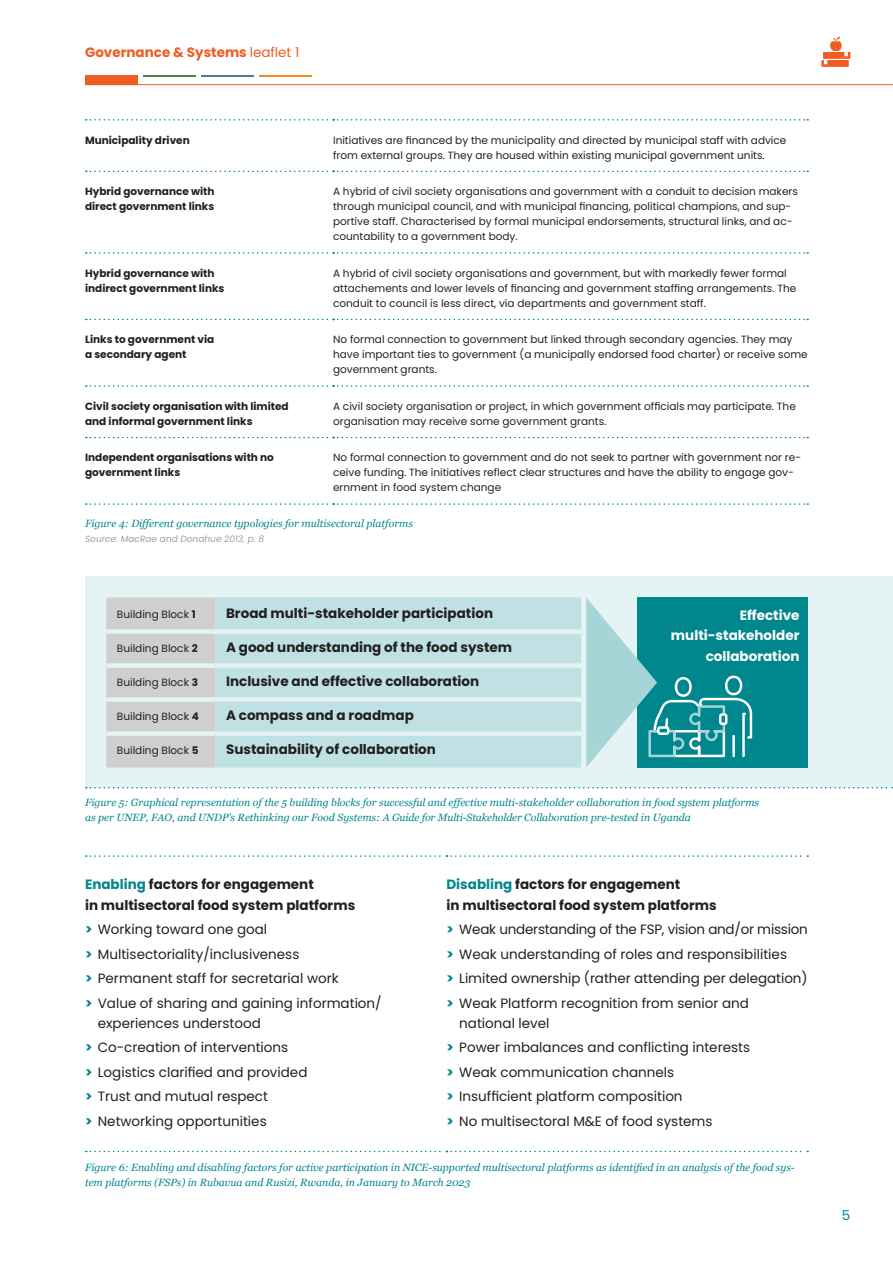
<style>
.page{position:relative;width:893px;height:1263px;background:#fff}
.page>*{position:absolute;margin:0;border:0;box-sizing:border-box;transform-origin:0 0}
.t1{font:13.5px/24.5px "Poppins";color:#231f20}
.t2{font:700 13.5px/20.2px "Poppins";color:#231f20}
.t3{font:700 13.5px/20.2px "Poppins";color:#fff;text-align:right}
.t4{font:700 13.5px "Poppins";color:#f05c21}
.t5{font:13.5px "Poppins";color:#00878e}
.t6{font:10.5px/15px "Poppins";color:#231f20}
.t7{font:italic 10.5px/15px "Georgia";color:#00878e}
.t8{font:700 10.5px/15px "Poppins";color:#231f20}
.t9{font:italic 9px "Poppins";color:#9f9f9f}
.s1{font-weight:400}
.s2{font-weight:700}
.s3{color:#00878e}
.s4{font-weight:700;color:#00878e}
</style>
<div class="page">
<svg style="left:86px;top:855px;width:722px;height:2px"></svg>
<svg style="left:86px;top:1151px;width:722px;height:1px"></svg>
<div style="left:85px;top:576px;width:808px;height:212px;background:#e6f3f4"></div>
<div style="left:106px;top:597px;width:109px;height:171px;background:#cfcfcf"></div>
<div style="left:215px;top:597px;width:366px;height:171px;background:#bfe1e3"></div>
<div style="left:106px;top:629px;width:109px;height:5px;background:#e6f3f4"></div>
<div style="left:215px;top:629px;width:366px;height:5px;background:#e6f3f4"></div>
<div style="left:106px;top:663px;width:109px;height:5px;background:#e6f3f4"></div>
<div style="left:215px;top:663px;width:366px;height:5px;background:#e6f3f4"></div>
<div style="left:106px;top:697px;width:109px;height:5px;background:#e6f3f4"></div>
<div style="left:215px;top:697px;width:366px;height:5px;background:#e6f3f4"></div>
<div style="left:106px;top:731px;width:109px;height:5px;background:#e6f3f4"></div>
<div style="left:215px;top:731px;width:366px;height:5px;background:#e6f3f4"></div>
<div style="left:638px;top:597px;width:170px;height:170px;background:#00878e"></div>
<svg style="left:586px;top:597px;width:166px;height:170px"></svg>
<svg style="left:86px;top:787px;width:807px;height:1px"></svg>
<svg style="left:86px;top:119px;width:722px;height:2px"></svg>
<svg style="left:86px;top:171px;width:722px;height:1px"></svg>
<svg style="left:86px;top:252px;width:722px;height:2px"></svg>
<svg style="left:86px;top:319px;width:722px;height:1px"></svg>
<svg style="left:86px;top:385px;width:722px;height:2px"></svg>
<svg style="left:86px;top:437px;width:722px;height:1px"></svg>
<svg style="left:86px;top:503px;width:722px;height:2px"></svg>
<hr style="left:85px;top:84px;width:808px;height:1px;background:#f05c21">
<div style="left:85px;top:75px;width:53px;height:10px;background:#f05c21"></div>
<hr style="left:143px;top:75px;width:53px;height:2px;background:#4a874f">
<hr style="left:201px;top:75px;width:53px;height:2px;background:#577596">
<hr style="left:259px;top:75px;width:53px;height:2px;background:#f58a1f">
<svg style="left:821px;top:37px;width:29px;height:30px"></svg>
<p class="t4" style="left:85px;top:44px;width:216px">Governance &amp; Systems <span class="s1">leaflet 1</span></p>
<p class="t8" style="left:85px;top:132px;width:106px">Municipality driven</p>
<p class="t6" style="left:333px;top:132px;width:455px">Initiatives are financed by the municipality and directed by municipal staff with advice from external groups. They are housed within existing municipal government units.</p>
<p class="t8" style="left:85px;top:184px;width:131px">Hybrid governance with direct government links</p>
<p class="t6" style="left:333px;top:184px;width:466px">A hybrid of civil society organisations and government with a conduit to decision makers through municipal council, and with municipal financing, political champions, and sup&shy;portive staff. Characterised by formal municipal endorsements, structural links, and ac&shy;countability to a government body.</p>
<p class="t8" style="left:85px;top:266px;width:141px">Hybrid governance with indirect government links</p>
<p class="t6" style="left:333px;top:266px;width:465px">A hybrid of civil society organisations and government, but with markedly fewer formal attachements and lower levels of financing and government staffing arrangements. The conduit to council is less direct, via departments and government staff.</p>
<p class="t8" style="left:85px;top:332px;width:131px">Links to government via a secondary agent</p>
<p class="t6" style="left:333px;top:332px;width:476px">No formal connection to government but linked through secondary agencies. They may have important ties to government (a municipally endorsed food charter) or receive some government grants.</p>
<p class="t8" style="left:85px;top:399px;width:205px">Civil society organisation with limited and informal government links</p>
<p class="t6" style="left:333px;top:399px;width:464px">A civil society organisation or project, in which government officials may participate. The organisation may receive some government grants.</p>
<p class="t8" style="left:85px;top:450px;width:190px">Independent organisations with no government links</p>
<p class="t6" style="left:333px;top:450px;width:470px">No formal connection to government and do not seek to partner with government nor re&shy;ceive funding. The initiatives reflect clear structures and have the ability to engage gov&shy;ernment in food system change</p>
<p class="t7" style="left:85px;top:515px;width:329px">Figure 4: Different governance typologies for multisectoral platforms</p>
<p class="t9" style="left:85px;top:534px;width:181px">Source: MacRae and Donahue 2013, p. 8</p>
<p class="t6" style="left:117px;top:607px;width:80px">Building Block <span class="s2">1</span></p>
<p class="t2" style="left:226px;top:603px;width:269px">Broad multi-stakeholder participation</p>
<p class="t6" style="left:117px;top:641px;width:82px">Building Block <span class="s2">2</span></p>
<p class="t2" style="left:226px;top:637px;width:288px">A good understanding of the food system</p>
<p class="t6" style="left:117px;top:675px;width:83px">Building Block <span class="s2">3</span></p>
<p class="t2" style="left:226px;top:671px;width:255px">Inclusive and effective collaboration</p>
<p class="t6" style="left:117px;top:709px;width:84px">Building Block <span class="s2">4</span></p>
<p class="t2" style="left:226px;top:705px;width:189px">A compass and a roadmap</p>
<p class="t6" style="left:117px;top:743px;width:83px">Building Block <span class="s2">5</span></p>
<p class="t2" style="left:226px;top:739px;width:211px">Sustainability of collaboration</p>
<p class="t3" style="left:671px;top:605px;width:130px">Effective multi-stakeholder collaboration</p>
<p class="t7" style="left:85px;top:795px;width:675px">Figure 5: Graphical representation of the 5 building blocks for successful and effective multi-stakeholder collaboration in food system platforms as per UNEP, FAO, and UNDP’s Rethinking our Food Systems: A Guide for Multi-Stakeholder Collaboration pre-tested in Uganda</p>
<p class="t2" style="left:85px;top:875px;width:272px"><span class="s3">Enabling</span> factors for engagement<br>in multisectoral food system platforms</p>
<p class="t1" style="left:85px;top:917px;width:298px"><span class="s4">&gt;</span> Working toward one goal<br><span class="s4">&gt;</span> Multisectoriality/inclusiveness<br><span class="s4">&gt;</span> Permanent staff for secretarial work<br><span class="s4">&gt;</span> Value of sharing and gaining information/</p>
<p class="t1" style="left:85px;top:1011px;width:224px;text-indent:13px">experiences understood<br><span class="s4">&gt;</span> Co-creation of interventions<br><span class="s4">&gt;</span> Logistics clarified and provided <span class="s4">&gt;</span> Trust and mutual respect<br><span class="s4">&gt;</span> Networking opportunities</p>
<p class="t2" style="left:446px;top:875px;width:272px"><span class="s3">Disabling</span> factors for engagement<br>in multisectoral food system platforms</p>
<p class="t1" style="left:446px;top:917px;width:363px"><span class="s4">&gt;</span> Weak understanding of the FSP, vision and/or mission <span class="s4">&gt;</span> Weak understanding of roles and responsibilities<br><span class="s4">&gt;</span> Limited ownership (rather attending per delegation) <span class="s4">&gt;</span> Weak Platform recognition from senior and</p>
<p class="t1" style="left:446px;top:1011px;width:305px;text-indent:13px">national level<br><span class="s4">&gt;</span> Power imbalances and conflicting interests <span class="s4">&gt;</span> Weak communication channels<br><span class="s4">&gt;</span> Insufficient platform composition<br><span class="s4">&gt;</span> No multisectoral M&amp;E of food systems</p>
<p class="t7" style="left:85px;top:1159px;width:711px">Figure 6: Enabling and disabling factors for active participation in NICE-supported multisectoral platforms as identified in an analysis of the food sys&shy;tem platforms (FSPs) in Rubavua and Rusizi, Rwanda, in January to March 2023</p>
<p class="t5" style="left:842px;top:1208px;width:10px">5</p>
</div>
